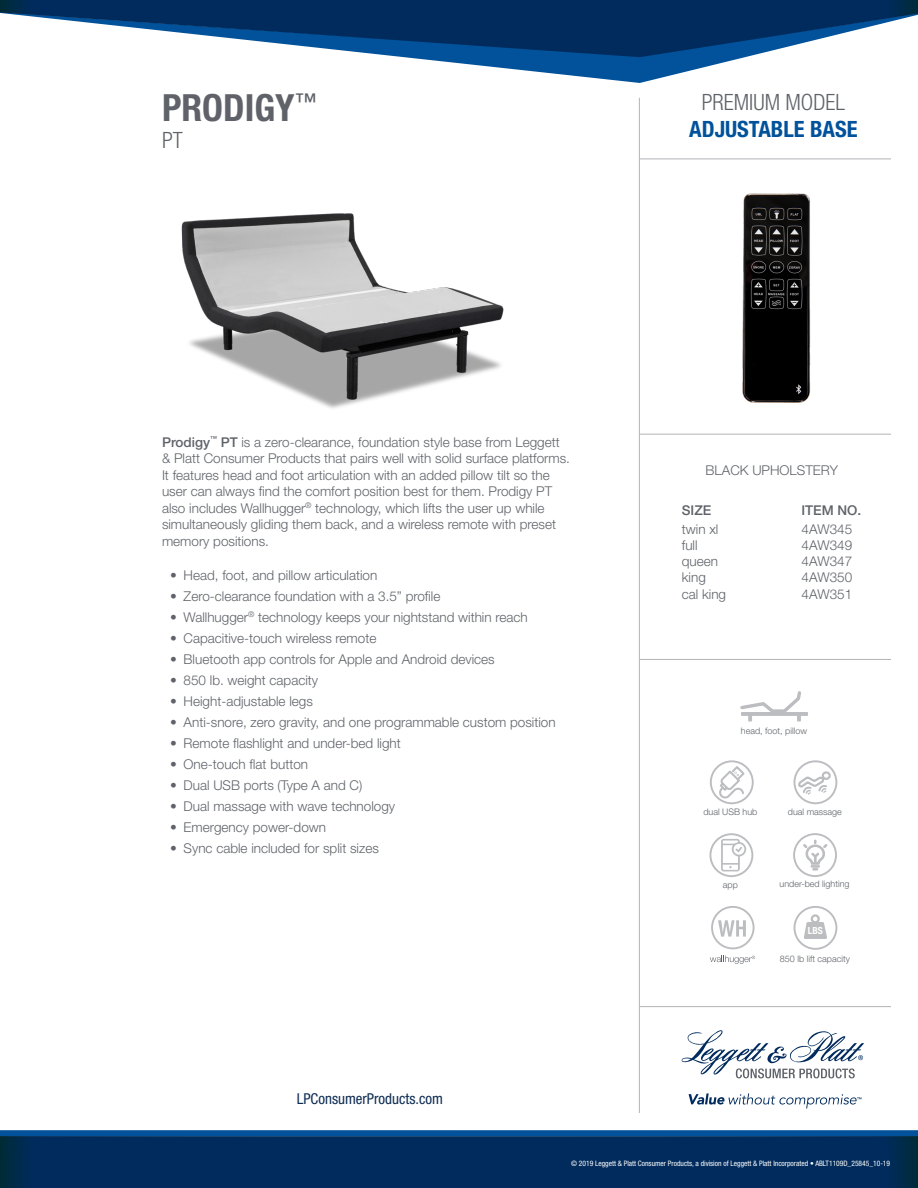
<style>
.page{position:relative;width:918px;height:1188px;background:#fff}
.page>*{position:absolute;margin:0;border:0;box-sizing:border-box;transform-origin:0 0}
.base_name{font:700 condensed 37.5px "Helvetica Neue";color:#5f6369}
.base_name-2{font:300 condensed 22.5px "Helvetica Neue";color:#5f6369}
.base_name-3{font:700 condensed 22.5px "Helvetica Neue";color:#01529a}
.t1{font:condensed 15px "Helvetica Neue";color:#0e2c52}
.feature_heading{font:300 13.5px "Helvetica Neue";color:#5f6369}
.feature_body{font:300 13.5px/16.5px "Helvetica Neue";color:#5f6369}
.table_body{font:300 13.5px "Helvetica Neue";color:#5f6369}
.color{font:300 13.5px "Helvetica Neue";color:#5f6369}
.table_header{font:500 13.5px "Helvetica Neue";color:#5f6369}
.t2{font:700 condensed 9.75px "Helvetica Neue";color:#fff}
.icon_text{font:300 9px "Helvetica Neue";color:#5f6369}
.feature_body-2{font:condensed 7.5px "Helvetica Neue";color:#fff}
.s1{font-weight:500}
</style>
<div class="page">
<svg style="left:403px;top:57px;width:343px;height:26px"></svg>
<div style="left:0;top:1136px;width:918px;height:52px;background:#002b5c"></div>
<svg style="left:0;top:0;width:918px;height:57px;fill:#002b5c"></svg>
<div style="left:0;top:1130px;width:918px;height:6px;background:#01529a"></div>
<svg style="left:682px;top:1030px;width:182px;height:48px"></svg>
<svg style="left:689px;top:1093px;width:172px;height:16px"></svg>
<hr style="left:639px;top:98px;width:1px;height:1015px;background:#b2b3b7">
<hr style="left:640px;top:434px;width:251px;height:1px;background:#b2b3b7">
<hr style="left:640px;top:659px;width:251px;height:1px;background:#b2b3b7">
<hr style="left:640px;top:1006px;width:251px;height:1px;background:#b2b3b7">
<svg style="left:793px;top:833px;width:44px;height:44px"></svg>
<svg style="left:709px;top:833px;width:44px;height:44px"></svg>
<svg style="left:710px;top:760px;width:44px;height:44px"></svg>
<svg style="left:794px;top:906px;width:43px;height:44px"></svg>
<div style="left:811px;top:914px;width:9px;height:9px;border:2px solid #bcbdc0;border-radius:50%"></div>
<svg style="left:740px;top:691px;width:68px;height:31px"></svg>
<hr style="left:640px;top:159px;width:251px;height:1px;background:#b2b3b7">
<svg style="left:794px;top:760px;width:43px;height:44px"></svg>
<img style="left:742px;top:193px;width:69px;height:210px">
<img style="left:181px;top:213px;width:323px;height:196px">
<svg style="left:711px;top:906px;width:44px;height:43px"></svg>
<svg style="left:710px;top:956px;width:45px;height:8px"></svg>
<p class="base_name" style="left:162px;top:85px;width:156px">PRODIGY<sup>™</sup></p>
<p class="base_name-2" style="left:162px;top:127px;width:22px">PT</p>
<p class="base_name-2" style="left:702px;top:89px;width:145px">PREMIUM MODEL</p>
<p class="base_name-3" style="left:689px;top:115px;width:170px">ADJUSTABLE BASE</p>
<p class="feature_body" style="left:162px;top:433px;width:410px"><span class="s1">Prodigy</span><sup>™</sup> <span class="s1">PT</span> is a zero-clearance, foundation style base from Leggett &amp; Platt Consumer Products that pairs well with solid surface platforms.<br>It features head and foot articulation with an added pillow tilt so the user can always find the comfort position best for them. Prodigy PT also includes Wallhugger<sup>®</sup> technology, which lifts the user up while simultaneously gliding them back, and a wireless remote with preset memory positions.</p>
<p class="feature_heading" style="left:170px;top:567px;width:209px">• Head, foot, and pillow articulation</p>
<p class="feature_heading" style="left:170px;top:588px;width:272px">• Zero-clearance foundation with a 3.5” profile</p>
<p class="feature_heading" style="left:170px;top:609px;width:359px">• Wallhugger<sup>®</sup> technology keeps your nightstand within reach</p>
<p class="feature_heading" style="left:170px;top:630px;width:208px">• Capacitive-touch wireless remote</p>
<p class="feature_heading" style="left:170px;top:651px;width:326px">• Bluetooth app controls for Apple and Android devices</p>
<p class="feature_heading" style="left:170px;top:672px;width:150px">• 850 lb. weight capacity</p>
<p class="feature_heading" style="left:170px;top:693px;width:144px">• Height-adjustable legs</p>
<p class="feature_heading" style="left:170px;top:714px;width:387px">• Anti-snore, zero gravity, and one programmable custom position</p>
<p class="feature_heading" style="left:170px;top:735px;width:232px">• Remote flashlight and under-bed light</p>
<p class="feature_heading" style="left:170px;top:756px;width:140px">• One-touch flat button</p>
<p class="feature_heading" style="left:170px;top:777px;width:194px">• Dual USB ports (Type A and C)</p>
<p class="feature_heading" style="left:170px;top:798px;width:227px">• Dual massage with wave technology</p>
<p class="feature_heading" style="left:170px;top:819px;width:158px">• Emergency power-down</p>
<p class="feature_heading" style="left:170px;top:840px;width:210px">• Sync cable included for split sizes</p>
<p class="t1" style="left:297px;top:1090px;width:148px">LPConsumerProducts.com</p>
<p class="color" style="left:706px;top:462px;width:134px">BLACK UPHOLSTERY</p>
<p class="table_header" style="left:682px;top:502px;width:31px">SIZE</p>
<p class="table_header" style="left:802px;top:502px;width:61px">ITEM NO.</p>
<p class="table_body" style="left:682px;top:521px;width:38px">twin xl</p>
<p class="table_body" style="left:802px;top:521px;width:52px">4AW345</p>
<p class="table_body" style="left:682px;top:537px;width:17px">full</p>
<p class="table_body" style="left:802px;top:537px;width:52px">4AW349</p>
<p class="table_body" style="left:682px;top:553px;width:38px">queen</p>
<p class="table_body" style="left:802px;top:553px;width:52px">4AW347</p>
<p class="table_body" style="left:682px;top:569px;width:26px">king</p>
<p class="table_body" style="left:802px;top:569px;width:52px">4AW350</p>
<p class="table_body" style="left:682px;top:586px;width:46px">cal king</p>
<p class="table_body" style="left:802px;top:586px;width:52px">4AW351</p>
<p class="icon_text" style="left:741px;top:725px;width:68px">head, foot, pillow</p>
<p class="icon_text" style="left:703px;top:806px;width:56px">dual USB hub</p>
<p class="icon_text" style="left:788px;top:806px;width:56px">dual massage</p>
<p class="icon_text" style="left:723px;top:879px;width:17px">app</p>
<p class="icon_text" style="left:780px;top:879px;width:72px">under-bed lighting</p>
<p class="t2" style="left:808px;top:923px;width:16px">LBS</p>
<p class="icon_text" style="left:780px;top:953px;width:72px">850 lb lift capacity</p>
<p class="feature_body-2" style="left:571px;top:1159px;width:321px">© 2019 Leggett &amp; Platt Consumer Products, a division of Leggett &amp; Platt Incorporated • ABLT1109D_25845_10-19</p>
</div>
